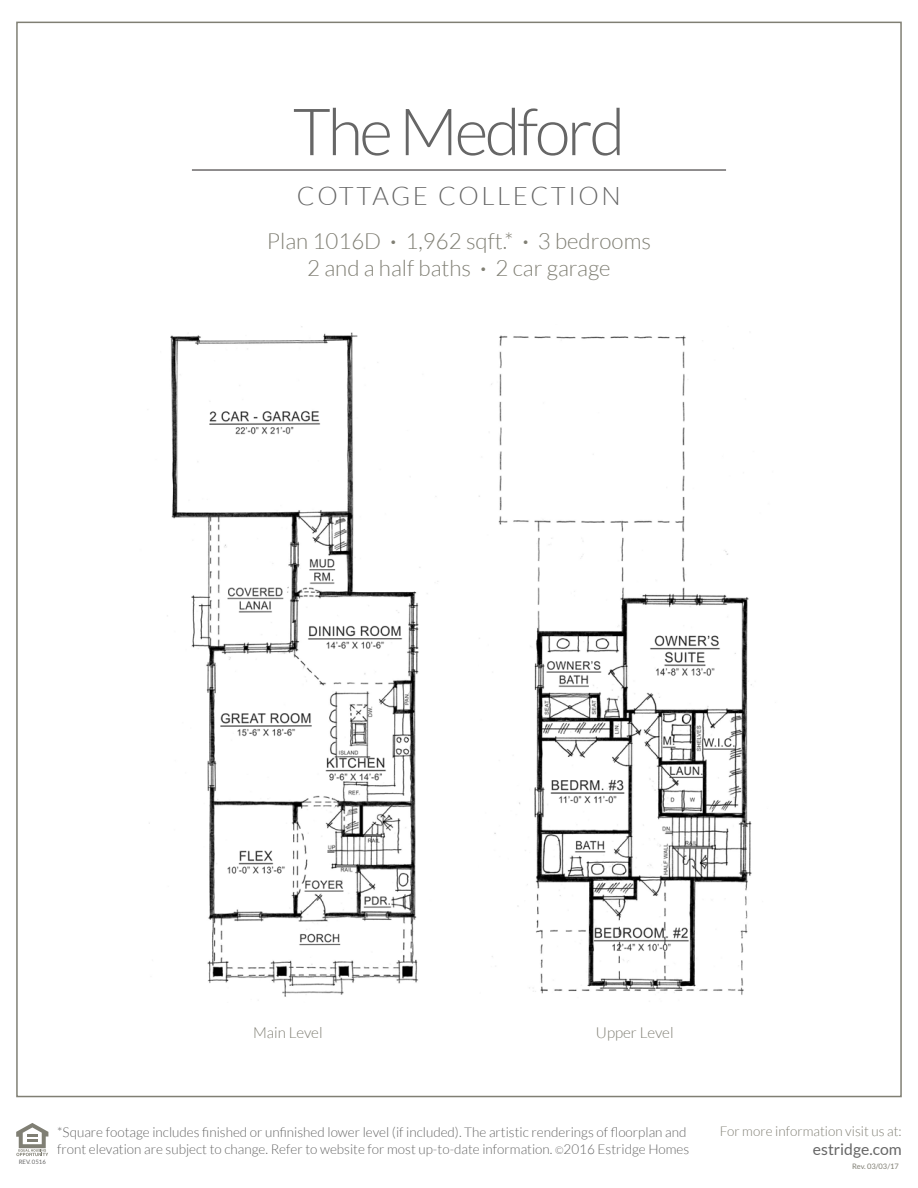
<style>
.page{position:relative;width:918px;height:1188px;background:#fff}
.page>*{position:absolute;margin:0;border:0;box-sizing:border-box;transform-origin:0 0}
.t1{font:300 65.25px "Lato";letter-spacing:-.05em;color:#666}
.t2{font:300 25.5px "Lato";letter-spacing:.1em;color:#666}
.t3{font:300 22.35px "Lato";color:#807f74}
.t4{font:15.75px "Lato";color:#666}
.t5{font:300 15.15px "Lato";color:#807f74}
.t6{font:300 13.5px/16.2px "Lato";color:#666}
.t7{font:300 13.5px "Lato";color:#807f74}
.t8{font:7.5px "Lato";color:#807f74}
.t9{font:6px "Lato";color:#666}
.s1{font-size:12.3px}
.s2{font-size:10.5px}
</style>
<div class="page">
<hr style="left:192px;top:170px;width:534px;height:1px;background:#231f20">
<svg style="left:16px;top:1123px;width:32px;height:33px"></svg>
<img style="left:149px;top:326px;width:289px;height:671px">
<img style="left:479px;top:335px;width:273px;height:660px">
<p class="t1" style="left:293px;top:97px;width:334px">The Medford</p>
<p class="t2" style="left:297px;top:183px;width:325px">COTTAGE COLLECTION</p>
<p class="t3" style="left:267px;top:229px;width:386px">Plan 1016D <span class="s1">•</span> 1,962 sqft.* <span class="s1">•</span> 3 bedrooms</p>
<p class="t3" style="left:307px;top:256px;width:305px">2 and a half baths <span class="s1">•</span> 2 car garage</p>
<p class="t5" style="left:253px;top:1025px;width:71px">Main Level</p>
<p class="t5" style="left:596px;top:1025px;width:79px">Upper Level</p>
<p class="t9" style="left:19px;top:1159px;width:29px">REV. 0516</p>
<p class="t6" style="left:57px;top:1125px;width:634px">*Square footage includes finished or unfinished lower level (if included). The artistic renderings of floorplan and front elevation are subject to change. Refer to website for most up-to-date information. <span class="s2">©</span>2016 Estridge Homes</p>
<p class="t7" style="left:720px;top:1124px;width:183px">For more information visit us at:</p>
<p class="t4" style="left:813px;top:1140px;width:90px">estridge.com</p>
<p class="t8" style="left:852px;top:1162px;width:48px">Rev. 03/03/17</p>
</div>
